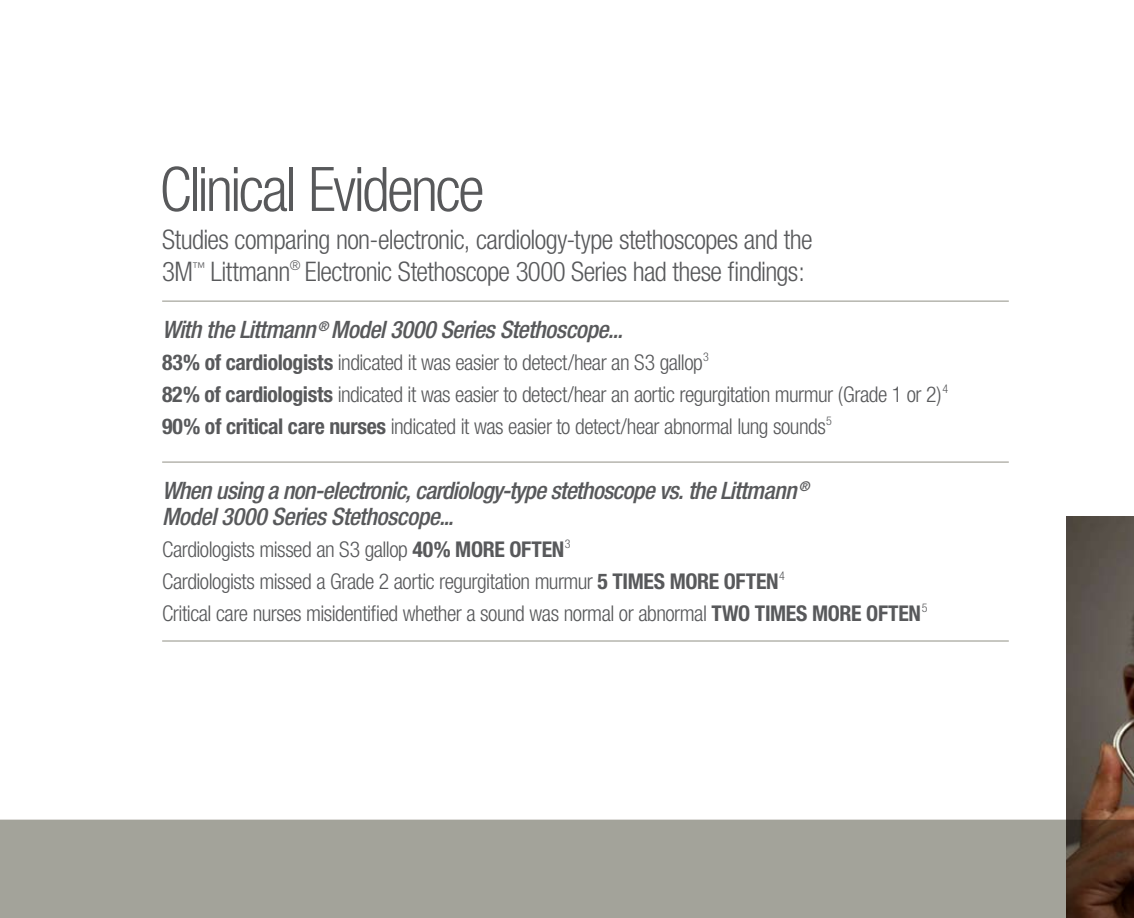
<style>
.page{position:relative;width:1134px;height:918px;background:#fff}
.page>*{position:absolute;margin:0;border:0;box-sizing:border-box;transform-origin:0 0}
.t1{font:300 condensed 61.5px "Helvetica Neue";letter-spacing:-.04em;color:#58595b}
.t2{font:300 condensed 27px/31.5px "Helvetica Neue";letter-spacing:-.025em;color:#58595b}
.t3{font:italic 500 condensed 24px/26.2px "Helvetica Neue";letter-spacing:-.025em;color:#58595b}
.t4{font:300 condensed 21.75px/31.8px "Helvetica Neue";letter-spacing:-.025em;color:#58595b}
.s1{font-weight:700}
</style>
<div class="page">
<img style="left:1066px;top:517px;width:68px;height:303px">
<div style="left:0;top:820px;width:1134px;height:98px;background:#a3a39a"></div>
<hr style="left:162px;top:301px;width:847px;height:1px;background:#919085">
<hr style="left:162px;top:462px;width:847px;height:1px;background:#919085">
<hr style="left:162px;top:641px;width:847px;height:1px;background:#919085">
<h1 class="t1" style="left:160px;top:154px;width:326px">Clinical Evidence</h1>
<p class="t2" style="left:162px;top:224px;width:652px">Studies comparing non-electronic, cardiology-type stethoscopes and the<br>3M<sup>™</sup> Littmann<sup>®</sup> Electronic Stethoscope 3000 Series had these findings:</p>
<p class="t3" style="left:162px;top:316px;width:463px">With the Littmann <sup>®</sup> Model 3000 Series Stethoscope...</p>
<p class="t4" style="left:162px;top:346px;width:788px"><span class="s1">83% of cardiologists</span> indicated it was easier to detect/hear an S3 gallop<sup>3<br></sup><span class="s1">82% of cardiologists</span> indicated it was easier to detect/hear an aortic regurgitation murmur (Grade 1 or 2)<sup>4<br></sup><span class="s1">90% of critical care nurses</span> indicated it was easier to detect/hear abnormal lung sounds<sup>5</sup></p>
<p class="t3" style="left:162px;top:477px;width:649px">When using a non-electronic, cardiology-type stethoscope vs. the Littmann <sup>®<br></sup>Model 3000 Series Stethoscope...</p>
<p class="t4" style="left:162px;top:533px;width:767px;line-height:32.2px">Cardiologists missed an S3 gallop <span class="s1">40% MORE OFTEN</span><sup>3<br></sup>Cardiologists missed a Grade 2 aortic regurgitation murmur <span class="s1">5 TIMES MORE OFTEN</span><sup>4<br></sup>Critical care nurses misidentified whether a sound was normal or abnormal <span class="s1">TWO TIMES MORE OFTEN</span><sup>5</sup></p>
</div>
